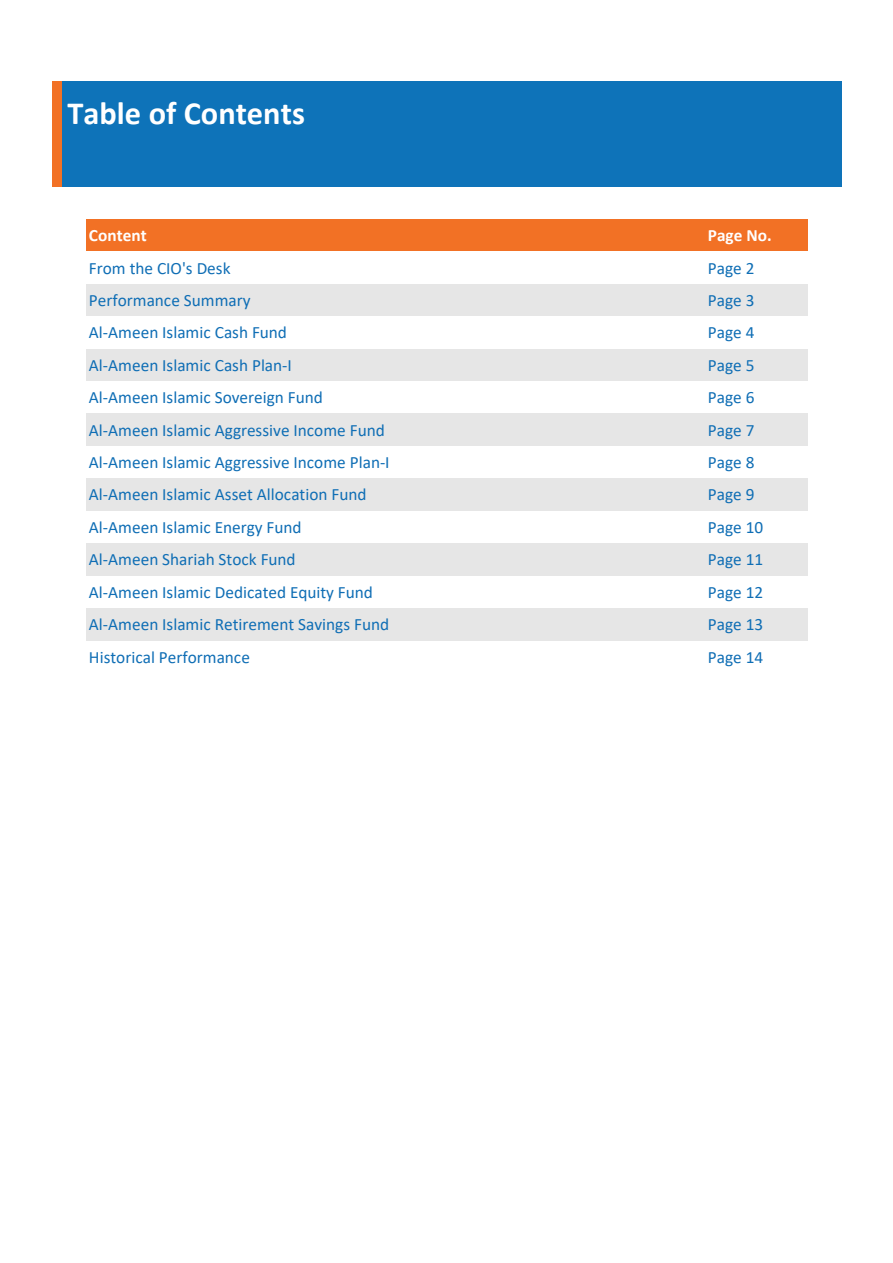
<style>
.page{position:relative;width:893px;height:1263px;background:#fff}
.page>*{position:absolute;margin:0;border:0;box-sizing:border-box;transform-origin:0 0}
.t1{font:700 32.4px "Calibri";color:#fff}
.t2{font:17.25px "Calibri";color:#0f6eb5}
.t3{font:700 17.25px "Calibri";color:#fff}
</style>
<div class="page">
<div style="left:52px;top:81px;width:11px;height:106px;background:#f27125"></div>
<div style="left:63px;top:81px;width:779px;height:106px;background:#0e73b9"></div>
<div style="left:86px;top:219px;width:721px;height:33px;background:#f27125"></div>
<div style="left:86px;top:251px;width:721px;height:33px;background:#fff"></div>
<div style="left:86px;top:284px;width:721px;height:33px;background:#e6e6e6"></div>
<div style="left:86px;top:316px;width:721px;height:33px;background:#fff"></div>
<div style="left:86px;top:349px;width:721px;height:32px;background:#e6e6e6"></div>
<div style="left:86px;top:414px;width:721px;height:32px;background:#e6e6e6"></div>
<div style="left:86px;top:478px;width:721px;height:33px;background:#e6e6e6"></div>
<div style="left:86px;top:543px;width:721px;height:33px;background:#e6e6e6"></div>
<div style="left:86px;top:608px;width:721px;height:33px;background:#e6e6e6"></div>
<h1 class="t1" style="left:68px;top:90px;width:239px">Table of Contents</h1>
<p class="t3" style="left:89px;top:223px;width:59px">Content</p>
<p class="t3" style="left:708px;top:223px;width:65px">Page No.</p>
<p class="t2" style="left:89px;top:256px;width:143px">From the CIO's Desk</p>
<p class="t2" style="left:708px;top:256px;width:48px">Page 2</p>
<p class="t2" style="left:89px;top:288px;width:163px">Performance Summary</p>
<p class="t2" style="left:708px;top:288px;width:48px">Page 3</p>
<p class="t2" style="left:89px;top:321px;width:200px">Al-Ameen Islamic Cash Fund</p>
<p class="t2" style="left:708px;top:321px;width:48px">Page 4</p>
<p class="t2" style="left:89px;top:353px;width:204px">Al-Ameen Islamic Cash Plan-I</p>
<p class="t2" style="left:708px;top:353px;width:48px">Page 5</p>
<p class="t2" style="left:89px;top:385px;width:235px">Al-Ameen Islamic Sovereign Fund</p>
<p class="t2" style="left:708px;top:385px;width:48px">Page 6</p>
<p class="t2" style="left:89px;top:418px;width:297px">Al-Ameen Islamic Aggressive Income Fund</p>
<p class="t2" style="left:708px;top:418px;width:48px">Page 7</p>
<p class="t2" style="left:89px;top:450px;width:302px">Al-Ameen Islamic Aggressive Income Plan-I</p>
<p class="t2" style="left:708px;top:450px;width:48px">Page 8</p>
<p class="t2" style="left:89px;top:483px;width:279px">Al-Ameen Islamic Asset Allocation Fund</p>
<p class="t2" style="left:708px;top:483px;width:48px">Page 9</p>
<p class="t2" style="left:89px;top:515px;width:214px">Al-Ameen Islamic Energy Fund</p>
<p class="t2" style="left:708px;top:515px;width:57px">Page 10</p>
<p class="t2" style="left:89px;top:547px;width:208px">Al-Ameen Shariah Stock Fund</p>
<p class="t2" style="left:708px;top:547px;width:57px">Page 11</p>
<p class="t2" style="left:89px;top:580px;width:285px">Al-Ameen Islamic Dedicated Equity Fund</p>
<p class="t2" style="left:708px;top:580px;width:57px">Page 12</p>
<p class="t2" style="left:89px;top:612px;width:302px">Al-Ameen Islamic Retirement Savings Fund</p>
<p class="t2" style="left:708px;top:612px;width:57px">Page 13</p>
<p class="t2" style="left:89px;top:645px;width:162px">Historical Performance</p>
<p class="t2" style="left:708px;top:645px;width:57px">Page 14</p>
</div>
